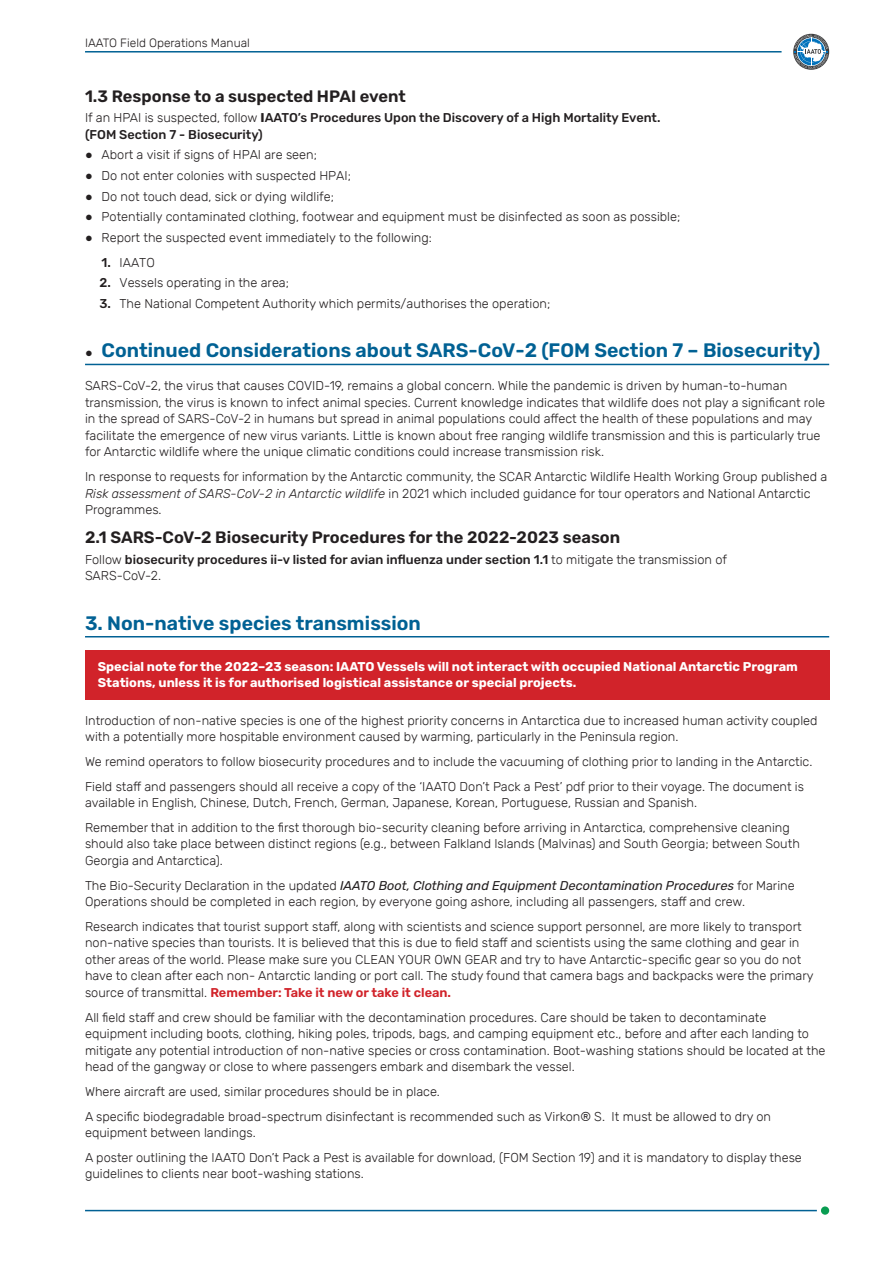
<style>
.page{position:relative;width:893px;height:1263px;background:#fff}
.page>*{position:absolute;margin:0;border:0;box-sizing:border-box;transform-origin:0 0}
.t1{font:600 19.5px "Rubik";color:#016194}
.t2{font:600 16.5px "Rubik";color:#231f20}
.t3{font:300 12.75px/16.5px "Rubik";color:#231f20}
.t4{font:500 12.75px/16.5px "Rubik";color:#231f20}
.t5{font:700 12.75px/16.5px "Rubik";color:#fff}
.t6{font:300 12px "Rubik";color:#231f20}
.s1{font-weight:300}
.s2{font-weight:700}
.s3{font-family:"Arial";font-weight:400}
.s4{font-weight:500}
.s5{font-family:"Arial";font-weight:400;font-size:12.75px;color:#231f20}
.s6{font-style:italic}
.s7{font-weight:400;font-style:italic}
.s8{font-weight:600;color:#d1232a}
</style>
<div class="page">
<hr style="left:85px;top:51px;width:697px;height:2px;background:#016194">
<svg style="left:793px;top:34px;width:36px;height:36px"></svg>
<svg style="left:794px;top:35px;width:34px;height:34px"></svg>
<hr style="left:85px;top:1210px;width:732px;height:1px;background:#016194">
<div style="left:821px;top:1206px;width:8px;height:9px;background:#099d52;border-radius:50%"></div>
<hr style="left:85px;top:364px;width:744px;height:1px;background:#016194">
<hr style="left:85px;top:636px;width:744px;height:1px;background:#016194">
<div style="left:85px;top:650px;width:744px;height:50px;background:#d1232a"></div>
<p class="t6" style="left:85px;top:37px;width:166px">IAATO Field Operations Manual</p>
<p class="t2" style="left:85px;top:87px;width:322px">1.3 Response to a suspected HPAI event</p>
<p class="t4" style="left:85px;top:110px;width:577px"><span class="s1">If an HPAI is suspected, follow</span> <span class="s2">I</span>AATO’s Procedures Upon the Discovery of a High Mortality Event. (FOM Section 7 - Biosecurity)</p>
<p class="t3" style="left:85px;top:147px;width:233px"><span class="s3">●</span> Abort a visit if signs of HPAI are seen;</p>
<p class="t3" style="left:85px;top:168px;width:268px"><span class="s3">●</span> Do not enter colonies with suspected HPAI;</p>
<p class="t3" style="left:85px;top:188px;width:250px"><span class="s3">●</span> Do not touch dead, sick or dying wildlife;</p>
<p class="t3" style="left:85px;top:209px;width:597px"><span class="s3">●</span> Potentially contaminated clothing, footwear and equipment must be disinfected as soon as possible;</p>
<p class="t3" style="left:85px;top:229px;width:348px"><span class="s3">●</span> Report the suspected event immediately to the following:</p>
<p class="t3" style="left:102px;top:254px;width:55px"><span class="s4">1.</span> IAATO</p>
<p class="t3" style="left:100px;top:275px;width:191px"><span class="s4">2.</span> Vessels operating in the area;</p>
<p class="t3" style="left:99px;top:295px;width:452px"><span class="s4">3.</span> The National Competent Authority which permits/authorises the operation;</p>
<h1 class="t1" style="left:85px;top:340px;width:737px"><span class="s5">●</span> Continued Considerations about SARS-CoV-2 (FOM Section 7 – Biosecurity)</h1>
<p class="t3" style="left:85px;top:378px;width:742px">SARS-CoV-2, the virus that causes COVID-19, remains a global concern. While the pandemic is driven by human-to-human transmission, the virus is known to infect animal species. Current knowledge indicates that wildlife does not play a significant role in the spread of SARS-CoV-2 in humans but spread in animal populations could affect the health of these populations and may facilitate the emergence of new virus variants. Little is known about free ranging wildlife transmission and this is particularly true for Antarctic wildlife where the unique climatic conditions could increase transmission risk.</p>
<p class="t3" style="left:85px;top:469px;width:744px">In response to requests for information by the Antarctic community, the SCAR Antarctic Wildlife Health Working Group published a<br><span class="s6">Risk assessment of SARS-CoV-2 in Antarctic wildlife</span> in 2021 which included guidance for tour operators and National Antarctic<br>Programmes.</p>
<p class="t2" style="left:85px;top:528px;width:537px">2.1 SARS-CoV-2 Biosecurity Procedures for the 2022-2023 season</p>
<p class="t4" style="left:85px;top:551px;width:643px"><span class="s1">Follow</span> biosecurity procedures ii-v listed for avian influenza under section 1.1 <span class="s1">to mitigate the transmission of<br>SARS-CoV-2.</span></p>
<h1 class="t1" style="left:85px;top:612px;width:337px">3. Non-native species transmission</h1>
<p class="t5" style="left:98px;top:658px;width:702px">Special note for the 2022–23 season: IAATO Vessels will not interact with occupied National Antarctic Program<br>Stations, unless it is for authorised logistical assistance or special projects.</p>
<p class="t3" style="left:85px;top:712px;width:734px">Introduction of non-native species is one of the highest priority concerns in Antarctica due to increased human activity coupled with a potentially more hospitable environment caused by warming, particularly in the Peninsula region.</p>
<p class="t3" style="left:85px;top:749px;width:729px;line-height:24.8px">We remind operators to follow biosecurity procedures and to include the vacuuming of clothing prior to landing in the Antarctic.<br>Field staff and passengers should all receive a copy of the ‘IAATO Don’t Pack a Pest’ pdf prior to their voyage. The document is</p>
<p class="t3" style="left:85px;top:790px;width:706px;line-height:24.8px">available in English, Chinese, Dutch, French, German, Japanese, Korean, Portuguese, Russian and Spanish.<br>Remember that in addition to the first thorough bio-security cleaning before arriving in Antarctica, comprehensive cleaning</p>
<p class="t3" style="left:85px;top:836px;width:716px">should also take place between distinct regions (e.g., between Falkland Islands (Malvinas) and South Georgia; between South<br>Georgia and Antarctica).</p>
<p class="t3" style="left:85px;top:877px;width:711px">The Bio-Security Declaration in the updated <span class="s7">IAATO Boot, Clothing and Equipment Decontamination Procedures</span> for Marine<br>Operations should be completed in each region, by everyone going ashore, including all passengers, staff and crew.</p>
<p class="t3" style="left:85px;top:918px;width:730px">Research indicates that tourist support staff, along with scientists and science support personnel, are more likely to transport non-native species than tourists. It is believed that this is due to field staff and scientists using the same clothing and gear in other areas of the world. Please make sure you CLEAN YOUR OWN GEAR and try to have Antarctic-specific gear so you do not have to clean after each non- Antarctic landing or port call. The study found that camera bags and backpacks were the primary source of transmittal. <span class="s8">Remember: Take it new or take it clean.</span></p>
<p class="t3" style="left:85px;top:1009px;width:742px">All field staff and crew should be familiar with the decontamination procedures. Care should be taken to decontaminate equipment including boots, clothing, hiking poles, tripods, bags, and camping equipment etc., before and after each landing to mitigate any potential introduction of non-native species or cross contamination. Boot-washing stations should be located at the head of the gangway or close to where passengers embark and disembark the vessel.</p>
<p class="t3" style="left:85px;top:1079px;width:687px;line-height:24.8px">Where aircraft are used, similar procedures should be in place.<br>A specific biodegradable broad-spectrum disinfectant is recommended such as Virkon® S. It must be allowed to dry on</p>
<p class="t3" style="left:85px;top:1120px;width:718px;line-height:24.8px">equipment between landings.<br>A poster outlining the IAATO Don’t Pack a Pest is available for download, (FOM Section 19) and it is mandatory to display these</p>
<p class="t3" style="left:85px;top:1166px;width:280px">guidelines to clients near boot-washing stations.</p>
</div>
